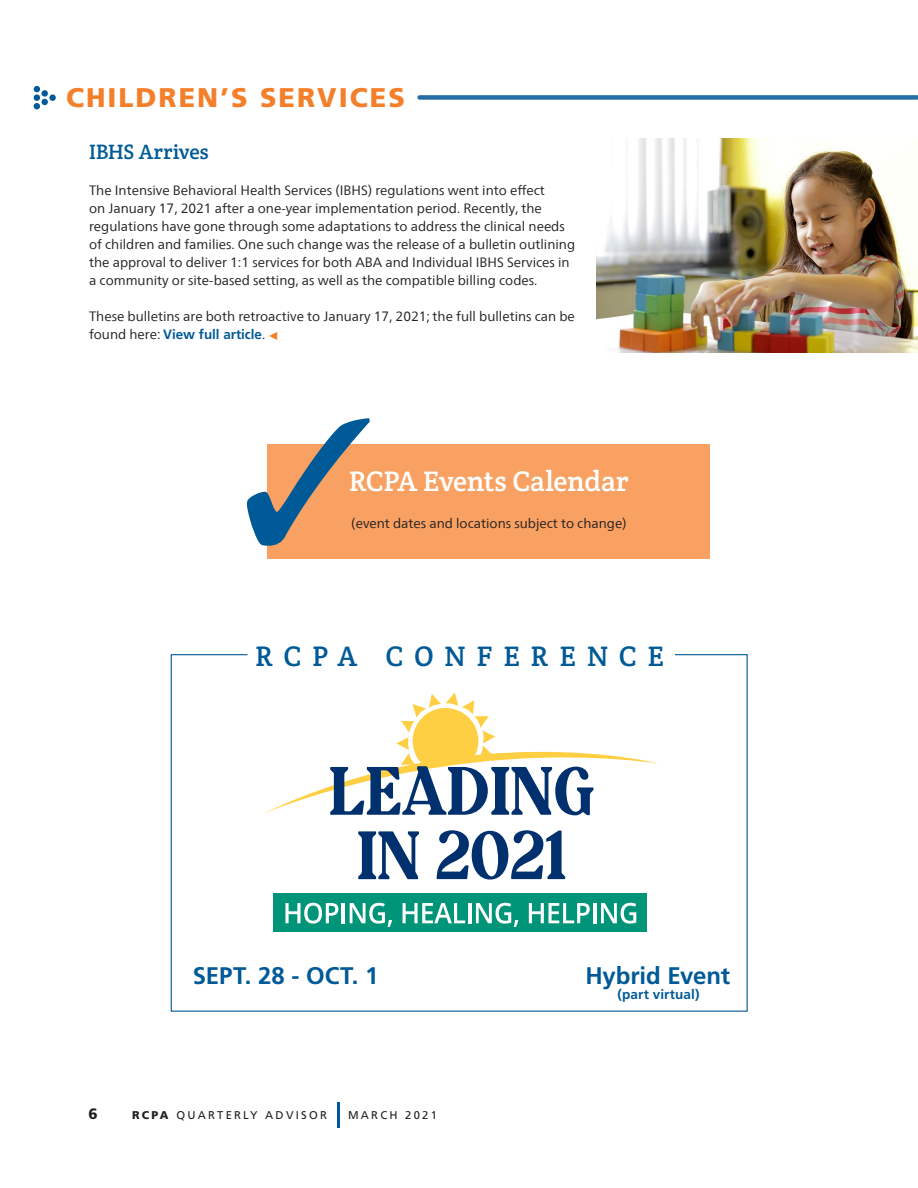
<style>
.page{position:relative;width:918px;height:1188px;background:#fff}
.page>*{position:absolute;margin:0;border:0;box-sizing:border-box;transform-origin:0 0}
.BODY_TEXT{font:28.5px "Crete Round";letter-spacing:-.005em;color:#fff}
.BODY_TEXT-2{font:28.5px "Crete Round";letter-spacing:.385em;color:#005a97}
.t1{font:900 27px "Frutiger LT Std";letter-spacing:.075em;color:#f47f2a}
.BODY_TEXT-3{font:700 24px "Frutiger LT Std";color:#005a97}
.BODY_TEXT-4{font:21px "Crete Round";letter-spacing:-.005em;color:#005a97}
.t2{font:900 15px "Frutiger LT Std";color:#231f20}
.BODY_TEXT-5{font:13.5px/18px "Frutiger Neue LT Com";color:#231f20}
.BODY_TEXT-6{font:700 13.5px "Frutiger LT Std";letter-spacing:.01em;color:#005a97}
.t3{font:11.25px "Frutiger LT Std";letter-spacing:.2em;color:#231f20}
.s1{font-family:"Frutiger LT Std";font-weight:700;color:#005a97}
.s2{font-weight:900}
</style>
<div class="page">
<hr style="left:338px;top:1102px;width:2px;height:25px;background:#005a97">
<div style="left:268px;top:444px;width:442px;height:115px;background:#f9a162"></div>
<div style="left:420px;top:95px;width:497px;height:5px;background:#236ea6"></div>
<img style="left:596px;top:139px;width:322px;height:213px">
<svg style="left:170px;top:654px;width:578px;height:358px"></svg>
<svg style="left:267px;top:444px;width:1px;height:102px"></svg>
<p class="t1" style="left:66px;top:81px;width:340px">CHILDREN’S SERVICES</p>
<p class="BODY_TEXT-4" style="left:89px;top:139px;width:121px">IBHS Arrives</p>
<p class="BODY_TEXT-5" style="left:89px;top:182px;width:488px">The Intensive Behavioral Health Services (IBHS) regulations went into effect<br>on January 17, 2021 after a one-year implementation period. Recently, the regulations have gone through some adaptations to address the clinical needs of children and families. One such change was the release of a bulletin outlining the approval to deliver 1:1 services for both ABA and Individual IBHS Services in a community or site-based setting, as well as the compatible billing codes.</p>
<p class="BODY_TEXT-5" style="left:89px;top:308px;width:487px">These bulletins are both retroactive to January 17, 2021; the full bulletins can be found here: <span class="s1">View full article</span>.</p>
<p class="BODY_TEXT" style="left:349px;top:463px;width:281px">RCPA Events Calendar</p>
<p class="BODY_TEXT-5" style="left:351px;top:514px;width:277px">(event dates and locations subject to change)</p>
<p class="BODY_TEXT-2" style="left:256px;top:637px;width:409px">RCPA CONFERENCE</p>
<p class="BODY_TEXT-3" style="left:193px;top:962px;width:187px">SEPT. 28 - OCT. 1</p>
<p class="BODY_TEXT-3" style="left:585px;top:962px;width:146px">Hybrid Event</p>
<p class="BODY_TEXT-6" style="left:617px;top:987px;width:84px">(part virtual)</p>
<p class="t2" style="left:88px;top:1104px;width:11px">6</p>
<p class="t3" style="left:132px;top:1108px;width:196px"><span class="s2">RCPA</span> QUARTERLY ADVISOR</p>
<p class="t3" style="left:348px;top:1108px;width:91px">MARCH 2021</p>
</div>
